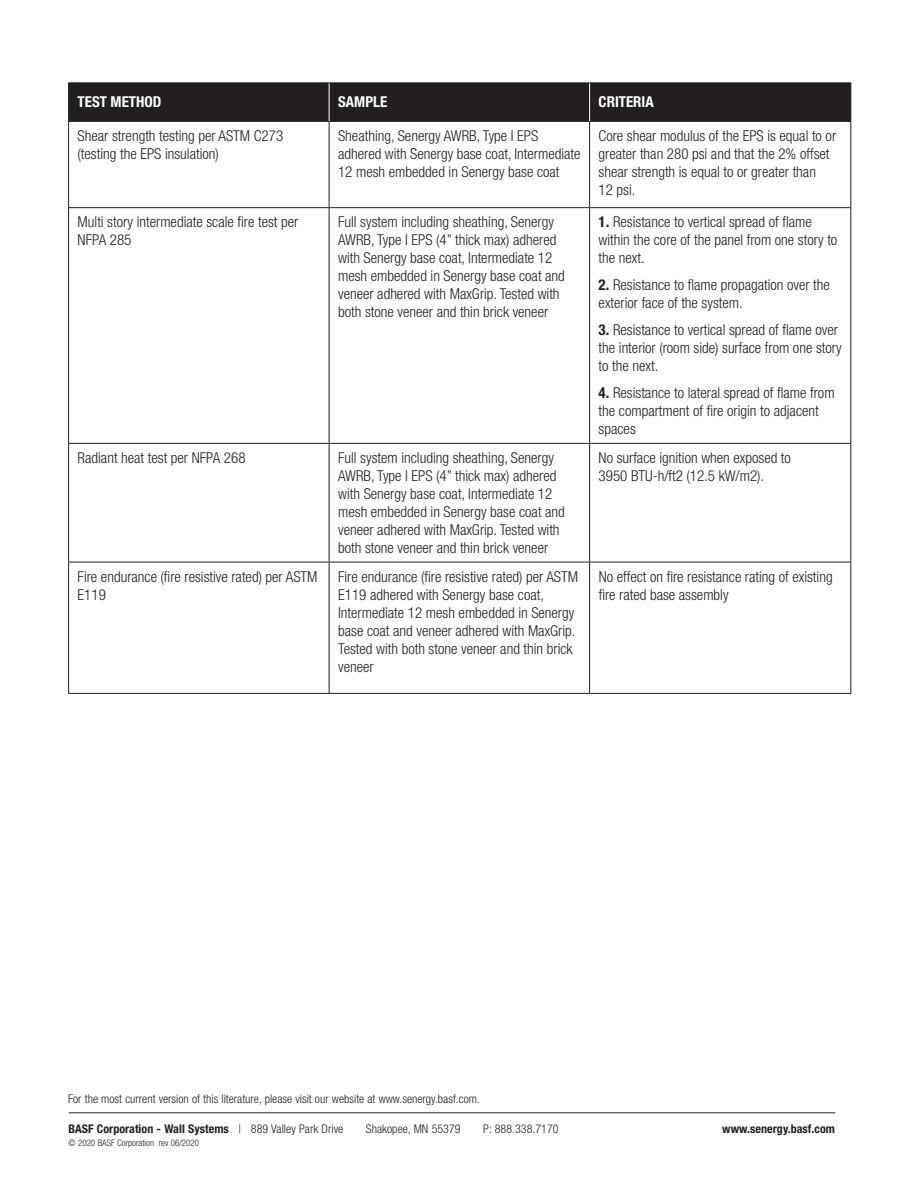
<style>
.page{position:relative;width:918px;height:1188px;background:#fff}
.page>*{position:absolute;margin:0;border:0;box-sizing:border-box;transform-origin:0 0}
.t1{font:300 condensed 15px/18px "Helvetica Neue LT Std";color:#231f20}
.t2{font:700 condensed 15px "Helvetica Neue LT Std";color:#fff}
.t3{font:300 condensed 12px "Helvetica Neue LT Std";color:#231f20}
.t4{font:700 condensed 12px "Helvetica Neue LT Std";letter-spacing:.005em;color:#231f20}
.t5{font:300 condensed 9px "Helvetica Neue LT Std";color:#231f20}
.s1{font-weight:700}
.s2{font-weight:300}
</style>
<div class="page">
<hr style="left:69px;top:1113px;width:766px;height:1px;background:#231f20">
<div style="left:69px;top:84px;width:781px;height:37px;background:#231f20"></div>
<hr style="left:68px;top:122px;width:1px;height:85px;background:#231f20">
<hr style="left:329px;top:122px;width:1px;height:85px;background:#231f20">
<hr style="left:589px;top:122px;width:1px;height:85px;background:#231f20">
<hr style="left:850px;top:122px;width:1px;height:85px;background:#231f20">
<hr style="left:68px;top:207px;width:261px;height:1px;background:#231f20">
<hr style="left:68px;top:208px;width:1px;height:235px;background:#231f20">
<hr style="left:329px;top:207px;width:261px;height:1px;background:#231f20">
<hr style="left:329px;top:208px;width:1px;height:235px;background:#231f20">
<hr style="left:590px;top:207px;width:261px;height:1px;background:#231f20">
<hr style="left:589px;top:208px;width:1px;height:235px;background:#231f20">
<hr style="left:850px;top:208px;width:1px;height:235px;background:#231f20">
<hr style="left:68px;top:443px;width:261px;height:1px;background:#231f20">
<hr style="left:68px;top:444px;width:1px;height:118px;background:#231f20">
<hr style="left:329px;top:443px;width:261px;height:1px;background:#231f20">
<hr style="left:329px;top:444px;width:1px;height:118px;background:#231f20">
<hr style="left:590px;top:443px;width:261px;height:1px;background:#231f20">
<hr style="left:589px;top:444px;width:1px;height:118px;background:#231f20">
<hr style="left:850px;top:444px;width:1px;height:118px;background:#231f20">
<hr style="left:68px;top:562px;width:261px;height:1px;background:#231f20">
<hr style="left:68px;top:562px;width:1px;height:131px;background:#231f20">
<hr style="left:329px;top:562px;width:261px;height:1px;background:#231f20">
<hr style="left:329px;top:562px;width:1px;height:131px;background:#231f20">
<hr style="left:590px;top:562px;width:261px;height:1px;background:#231f20">
<hr style="left:589px;top:562px;width:1px;height:131px;background:#231f20">
<hr style="left:850px;top:562px;width:1px;height:131px;background:#231f20">
<hr style="left:68px;top:693px;width:261px;height:1px;background:#231f20">
<hr style="left:329px;top:693px;width:261px;height:1px;background:#231f20">
<hr style="left:590px;top:693px;width:261px;height:1px;background:#231f20">
<hr style="left:68px;top:83px;width:261px;height:1px;background:#231f20">
<hr style="left:68px;top:83px;width:1px;height:38px;background:#231f20">
<hr style="left:329px;top:83px;width:261px;height:1px;background:#231f20">
<hr style="left:590px;top:83px;width:261px;height:1px;background:#231f20">
<hr style="left:850px;top:83px;width:1px;height:38px;background:#231f20">
<hr style="left:68px;top:121px;width:261px;height:1px;background:#231f20">
<hr style="left:329px;top:121px;width:261px;height:1px;background:#231f20">
<hr style="left:590px;top:121px;width:261px;height:1px;background:#231f20">
<hr style="left:329px;top:83px;width:1px;height:38px;background:#fff">
<hr style="left:589px;top:83px;width:1px;height:38px;background:#fff">
<p class="t2" style="left:78px;top:93px;width:85px">TEST METHOD</p>
<p class="t2" style="left:338px;top:93px;width:51px">SAMPLE</p>
<p class="t2" style="left:599px;top:93px;width:57px">CRITERIA</p>
<p class="t1" style="left:78px;top:127px;width:207px">Shear strength testing per ASTM C273 (testing the EPS insulation)</p>
<p class="t1" style="left:338px;top:127px;width:244px">Sheathing, Senergy AWRB, Type I EPS adhered with Senergy base coat, Intermediate<br>12 mesh embedded in Senergy base coat</p>
<p class="t1" style="left:599px;top:127px;width:239px">Core shear modulus of the EPS is equal to or greater than 280 psi and that the 2% offset shear strength is equal to or greater than<br>12 psi.</p>
<p class="t1" style="left:78px;top:213px;width:222px">Multi story intermediate scale fire test per<br>NFPA 285</p>
<p class="t1" style="left:338px;top:213px;width:228px">Full system including sheathing, Senergy AWRB, Type I EPS (4” thick max) adhered with Senergy base coat, Intermediate 12 mesh embedded in Senergy base coat and veneer adhered with MaxGrip. Tested with both stone veneer and thin brick veneer</p>
<p class="t1" style="left:599px;top:213px;width:240px"><span class="s1">1.</span> Resistance to vertical spread of flame within the core of the panel from one story to the next.</p>
<p class="t1" style="left:599px;top:276px;width:233px"><span class="s1">2.</span> Resistance to flame propagation over the exterior face of the system.</p>
<p class="t1" style="left:599px;top:321px;width:245px"><span class="s1">3.</span> Resistance to vertical spread of flame over the interior (room side) surface from one story to the next.</p>
<p class="t1" style="left:599px;top:384px;width:237px"><span class="s1">4.</span> Resistance to lateral spread of flame from the compartment of fire origin to adjacent spaces</p>
<p class="t1" style="left:78px;top:449px;width:169px">Radiant heat test per NFPA 268</p>
<p class="t1" style="left:338px;top:449px;width:228px">Full system including sheathing, Senergy AWRB, Type I EPS (4” thick max) adhered with Senergy base coat, Intermediate 12 mesh embedded in Senergy base coat and veneer adhered with MaxGrip. Tested with both stone veneer and thin brick veneer</p>
<p class="t1" style="left:599px;top:449px;width:194px">No surface ignition when exposed to<br>3950 BTU-h/ft2 (12.5 kW/m2).</p>
<p class="t1" style="left:78px;top:567px;width:241px">Fire endurance (fire resistive rated) per ASTM<br>E119</p>
<p class="t1" style="left:338px;top:567px;width:241px">Fire endurance (fire resistive rated) per ASTM E119 adhered with Senergy base coat, Intermediate 12 mesh embedded in Senergy base coat and veneer adhered with MaxGrip.<br>Tested with both stone veneer and thin brick veneer</p>
<p class="t1" style="left:599px;top:567px;width:236px">No effect on fire resistance rating of existing fire rated base assembly</p>
<p class="t3" style="left:68px;top:1091px;width:413px">For the most current version of this literature, please visit our website at www.senergy.basf.com.</p>
<p class="t4" style="left:68px;top:1121px;width:276px">BASF Corporation - Wall Systems <span class="s2">| 889 Valley Park Drive</span></p>
<p class="t3" style="left:366px;top:1121px;width:96px">Shakopee, MN 55379</p>
<p class="t3" style="left:483px;top:1121px;width:77px">P: 888.338.7170</p>
<p class="t4" style="left:722px;top:1121px;width:114px">www.senergy.basf.com</p>
<p class="t5" style="left:68px;top:1138px;width:132px">© 2020 BASF Corporation rev 06/2020</p>
</div>
